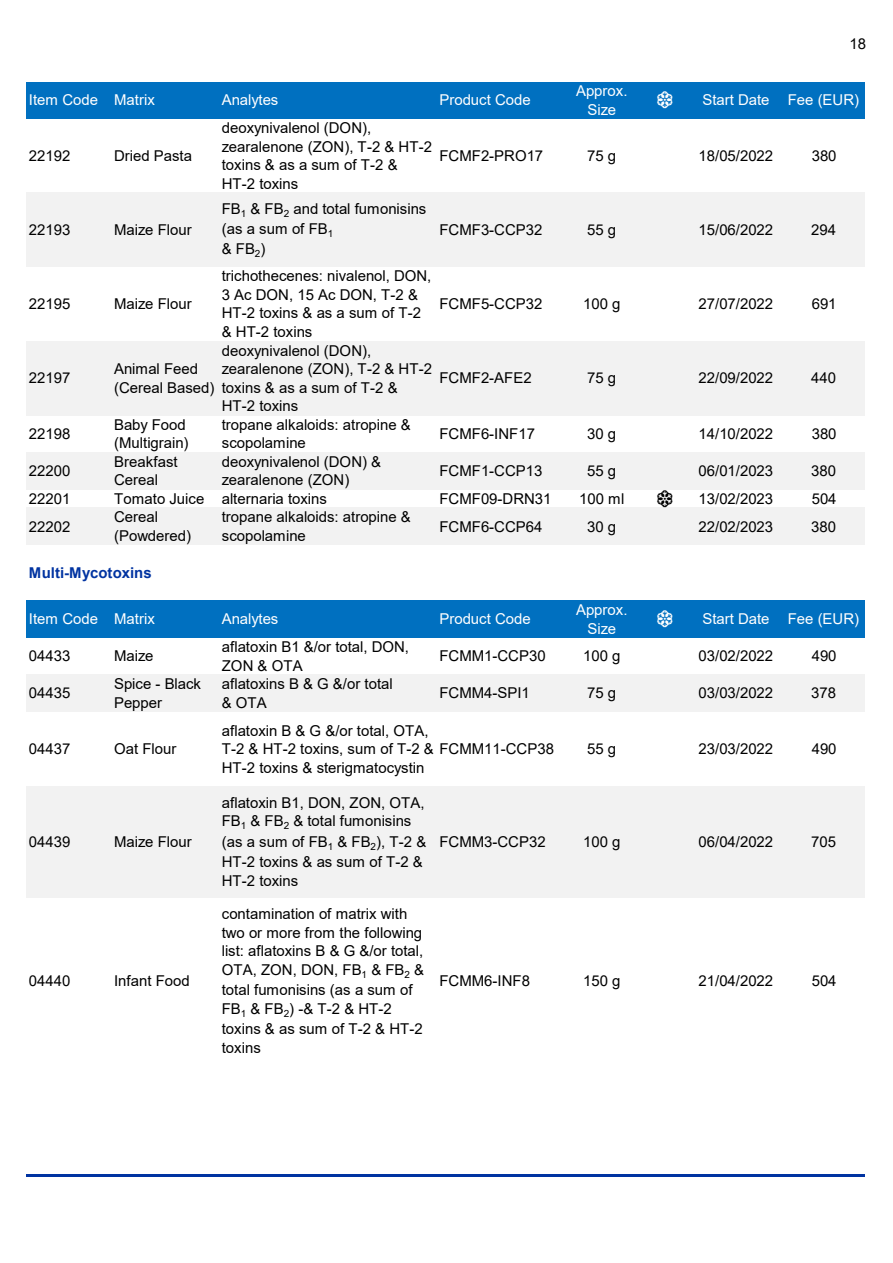
<style>
.page{position:relative;width:893px;height:1263px;background:#fff}
.page>*{position:absolute;margin:0;border:0;box-sizing:border-box;transform-origin:0 0}
.t1{font:15px/18.6px "Arial";color:#000}
.t2{font:15px/18.6px "Arial";color:#fff;text-align:center}
.t3{font:700 15px "Arial";color:#0033a1}
</style>
<div class="page">
<div style="left:27px;top:82px;width:838px;height:37px;background:#0070c0"></div>
<div style="left:27px;top:193px;width:838px;height:74px;background:#f2f2f2"></div>
<div style="left:27px;top:341px;width:838px;height:74px;background:#f2f2f2"></div>
<div style="left:27px;top:452px;width:838px;height:37px;background:#f2f2f2"></div>
<div style="left:27px;top:508px;width:838px;height:37px;background:#f2f2f2"></div>
<div style="left:27px;top:600px;width:838px;height:38px;background:#0070c0"></div>
<div style="left:27px;top:675px;width:838px;height:37px;background:#f2f2f2"></div>
<div style="left:27px;top:786px;width:838px;height:111px;background:#f2f2f2"></div>
<hr style="left:26px;top:1174px;width:839px;height:3px;background:#0033a1">
<p class="t1" style="left:849px;top:36px;width:18px">18</p>
<p class="t2" style="left:29px;top:92px;width:127px">Item Code Matrix</p>
<p class="t2" style="left:222px;top:92px;width:58px">Analytes</p>
<p class="t2" style="left:439px;top:92px;width:93px">Product Code</p>
<p class="t2" style="left:576px;top:83px;width:53px">Approx.<br>Size</p>
<p class="t2" style="left:702px;top:92px;width:158px">Start Date Fee (EUR)</p>
<p class="t1" style="left:29px;top:148px;width:43px">22192</p>
<p class="t1" style="left:114px;top:148px;width:79px">Dried Pasta</p>
<p class="t1" style="left:222px;top:120px;width:212px">deoxynivalenol (DON), zearalenone (ZON), T-2 &amp; HT-2 toxins &amp; as a sum of T-2 &amp;<br>HT-2 toxins</p>
<p class="t1" style="left:439px;top:148px;width:105px">FCMF2-PRO17</p>
<p class="t1" style="left:587px;top:148px;width:31px">75 g</p>
<p class="t1" style="left:699px;top:148px;width:76px">18/05/2022</p>
<p class="t1" style="left:812px;top:148px;width:26px">380</p>
<p class="t1" style="left:29px;top:222px;width:43px">22193</p>
<p class="t1" style="left:114px;top:222px;width:79px">Maize Flour</p>
<p class="t1" style="left:29px;top:296px;width:43px">22195</p>
<p class="t1" style="left:114px;top:296px;width:79px">Maize Flour</p>
<p class="t1" style="left:29px;top:370px;width:43px">22197</p>
<p class="t1" style="left:114px;top:361px;width:102px">Animal Feed (Cereal Based)</p>
<p class="t1" style="left:222px;top:200px;width:206px;line-height:20.4px">FB<sub>1</sub> &amp; FB<sub>2</sub> and total fumonisins (as a sum of FB<sub>1<br></sub>&amp; FB<sub>2</sub>)</p>
<p class="t1" style="left:222px;top:268px;width:211px">trichothecenes: nivalenol, DON,<br>3 Ac DON, 15 Ac DON, T-2 &amp;<br>HT-2 toxins &amp; as a sum of T-2 &amp; HT-2 toxins</p>
<p class="t1" style="left:222px;top:342px;width:212px">deoxynivalenol (DON), zearalenone (ZON), T-2 &amp; HT-2 toxins &amp; as a sum of T-2 &amp;<br>HT-2 toxins</p>
<p class="t1" style="left:439px;top:222px;width:105px">FCMF3-CCP32</p>
<p class="t1" style="left:587px;top:222px;width:31px">55 g</p>
<p class="t1" style="left:699px;top:222px;width:76px">15/06/2022</p>
<p class="t1" style="left:811px;top:222px;width:26px">294</p>
<p class="t1" style="left:439px;top:296px;width:105px">FCMF5-CCP32</p>
<p class="t1" style="left:583px;top:296px;width:39px">100 g</p>
<p class="t1" style="left:699px;top:296px;width:76px">27/07/2022</p>
<p class="t1" style="left:812px;top:296px;width:26px">691</p>
<p class="t1" style="left:439px;top:370px;width:94px">FCMF2-AFE2</p>
<p class="t1" style="left:587px;top:370px;width:31px">75 g</p>
<p class="t1" style="left:699px;top:370px;width:76px">22/09/2022</p>
<p class="t1" style="left:811px;top:370px;width:26px">440</p>
<p class="t1" style="left:29px;top:426px;width:43px">22198</p>
<p class="t1" style="left:114px;top:416px;width:76px">Baby Food (Multigrain)</p>
<p class="t1" style="left:222px;top:416px;width:191px">tropane alkaloids: atropine &amp; scopolamine</p>
<p class="t1" style="left:439px;top:426px;width:97px">FCMF6-INF17</p>
<p class="t1" style="left:587px;top:426px;width:31px">30 g</p>
<p class="t1" style="left:699px;top:426px;width:76px">14/10/2022</p>
<p class="t1" style="left:812px;top:426px;width:26px">380</p>
<p class="t1" style="left:29px;top:463px;width:43px">22200</p>
<p class="t1" style="left:114px;top:454px;width:65px">Breakfast<br>Cereal</p>
<p class="t1" style="left:222px;top:454px;width:161px">deoxynivalenol (DON) &amp; zearalenone (ZON)</p>
<p class="t1" style="left:439px;top:463px;width:105px">FCMF1-CCP13</p>
<p class="t1" style="left:587px;top:463px;width:31px">55 g</p>
<p class="t1" style="left:699px;top:463px;width:76px">06/01/2023</p>
<p class="t1" style="left:811px;top:463px;width:26px">380</p>
<p class="t1" style="left:29px;top:491px;width:43px">22201</p>
<p class="t1" style="left:114px;top:491px;width:214px">Tomato Juice alternaria toxins</p>
<p class="t1" style="left:439px;top:491px;width:114px">FCMF09-DRN31</p>
<p class="t1" style="left:579px;top:491px;width:47px">100 ml</p>
<p class="t1" style="left:699px;top:491px;width:76px">13/02/2023</p>
<p class="t1" style="left:812px;top:491px;width:26px">504</p>
<p class="t1" style="left:29px;top:518px;width:43px">22202</p>
<p class="t1" style="left:114px;top:509px;width:79px">Cereal (Powdered)</p>
<p class="t1" style="left:222px;top:509px;width:191px">tropane alkaloids: atropine &amp; scopolamine</p>
<p class="t1" style="left:439px;top:518px;width:105px">FCMF6-CCP64</p>
<p class="t1" style="left:587px;top:518px;width:31px">30 g</p>
<p class="t1" style="left:699px;top:518px;width:76px">22/02/2023</p>
<p class="t1" style="left:811px;top:518px;width:26px">380</p>
<p class="t3" style="left:29px;top:567px;width:124px">Multi-Mycotoxins</p>
<p class="t2" style="left:29px;top:611px;width:127px">Item Code Matrix</p>
<p class="t2" style="left:222px;top:611px;width:58px">Analytes</p>
<p class="t2" style="left:439px;top:611px;width:93px">Product Code</p>
<p class="t2" style="left:576px;top:602px;width:53px">Approx.<br>Size</p>
<p class="t2" style="left:702px;top:611px;width:158px">Start Date Fee (EUR)</p>
<p class="t1" style="left:29px;top:648px;width:43px">04433</p>
<p class="t1" style="left:114px;top:648px;width:41px">Maize</p>
<p class="t1" style="left:222px;top:639px;width:189px">aflatoxin B1 &amp;/or total, DON,<br>ZON &amp; OTA</p>
<p class="t1" style="left:439px;top:648px;width:108px">FCMM1-CCP30</p>
<p class="t1" style="left:583px;top:648px;width:39px">100 g</p>
<p class="t1" style="left:699px;top:648px;width:76px">03/02/2022</p>
<p class="t1" style="left:812px;top:648px;width:26px">490</p>
<p class="t1" style="left:29px;top:685px;width:43px">04435</p>
<p class="t1" style="left:114px;top:676px;width:88px">Spice - Black<br>Pepper</p>
<p class="t1" style="left:222px;top:676px;width:172px">aflatoxins B &amp; G &amp;/or total &amp; OTA</p>
<p class="t1" style="left:439px;top:685px;width:92px">FCMM4-SPI1</p>
<p class="t1" style="left:587px;top:685px;width:31px">75 g</p>
<p class="t1" style="left:699px;top:685px;width:76px">03/03/2022</p>
<p class="t1" style="left:811px;top:685px;width:26px">378</p>
<p class="t1" style="left:29px;top:741px;width:43px">04437</p>
<p class="t1" style="left:114px;top:741px;width:64px">Oat Flour</p>
<p class="t1" style="left:222px;top:722px;width:334px">aflatoxin B &amp; G &amp;/or total, OTA,<br>T-2 &amp; HT-2 toxins, sum of T-2 &amp; FCMM11-CCP38<br>HT-2 toxins &amp; sterigmatocystin</p>
<p class="t1" style="left:587px;top:741px;width:31px">55 g</p>
<p class="t1" style="left:699px;top:741px;width:76px">23/03/2022</p>
<p class="t1" style="left:812px;top:741px;width:26px">490</p>
<p class="t1" style="left:29px;top:834px;width:43px">04439</p>
<p class="t1" style="left:114px;top:834px;width:79px">Maize Flour</p>
<p class="t1" style="left:29px;top:973px;width:43px">04440</p>
<p class="t1" style="left:114px;top:973px;width:77px">Infant Food</p>
<p class="t1" style="left:222px;top:795px;width:204px">aflatoxin B1, DON, ZON, OTA,<br>FB<sub>1</sub> &amp; FB<sub>2</sub> &amp; total fumonisins</p>
<p class="t1" style="left:222px;top:833px;width:206px;line-height:20.4px">(as a sum of FB<sub>1</sub> &amp; FB<sub>2</sub>), T-2 &amp;<br>HT-2 toxins &amp; as sum of T-2 &amp;</p>
<p class="t1" style="left:222px;top:872px;width:78px">HT-2 toxins</p>
<p class="t1" style="left:222px;top:906px;width:204px">contamination of matrix with two or more from the following list: aflatoxins B &amp; G &amp;/or total,<br>OTA, ZON, DON, FB<sub>1</sub> &amp; FB<sub>2</sub> &amp;</p>
<p class="t1" style="left:222px;top:982px;width:192px">total fumonisins (as a sum of<br>FB<sub>1</sub> &amp; FB<sub>2</sub>) -&amp; T-2 &amp; HT-2</p>
<p class="t1" style="left:222px;top:1021px;width:203px">toxins &amp; as sum of T-2 &amp; HT-2 toxins</p>
<p class="t1" style="left:439px;top:834px;width:108px">FCMM3-CCP32</p>
<p class="t1" style="left:583px;top:834px;width:39px">100 g</p>
<p class="t1" style="left:699px;top:834px;width:76px">06/04/2022</p>
<p class="t1" style="left:811px;top:834px;width:26px">705</p>
<p class="t1" style="left:439px;top:973px;width:92px">FCMM6-INF8</p>
<p class="t1" style="left:583px;top:973px;width:39px">150 g</p>
<p class="t1" style="left:699px;top:973px;width:76px">21/04/2022</p>
<p class="t1" style="left:812px;top:973px;width:26px">504</p>
</div>
